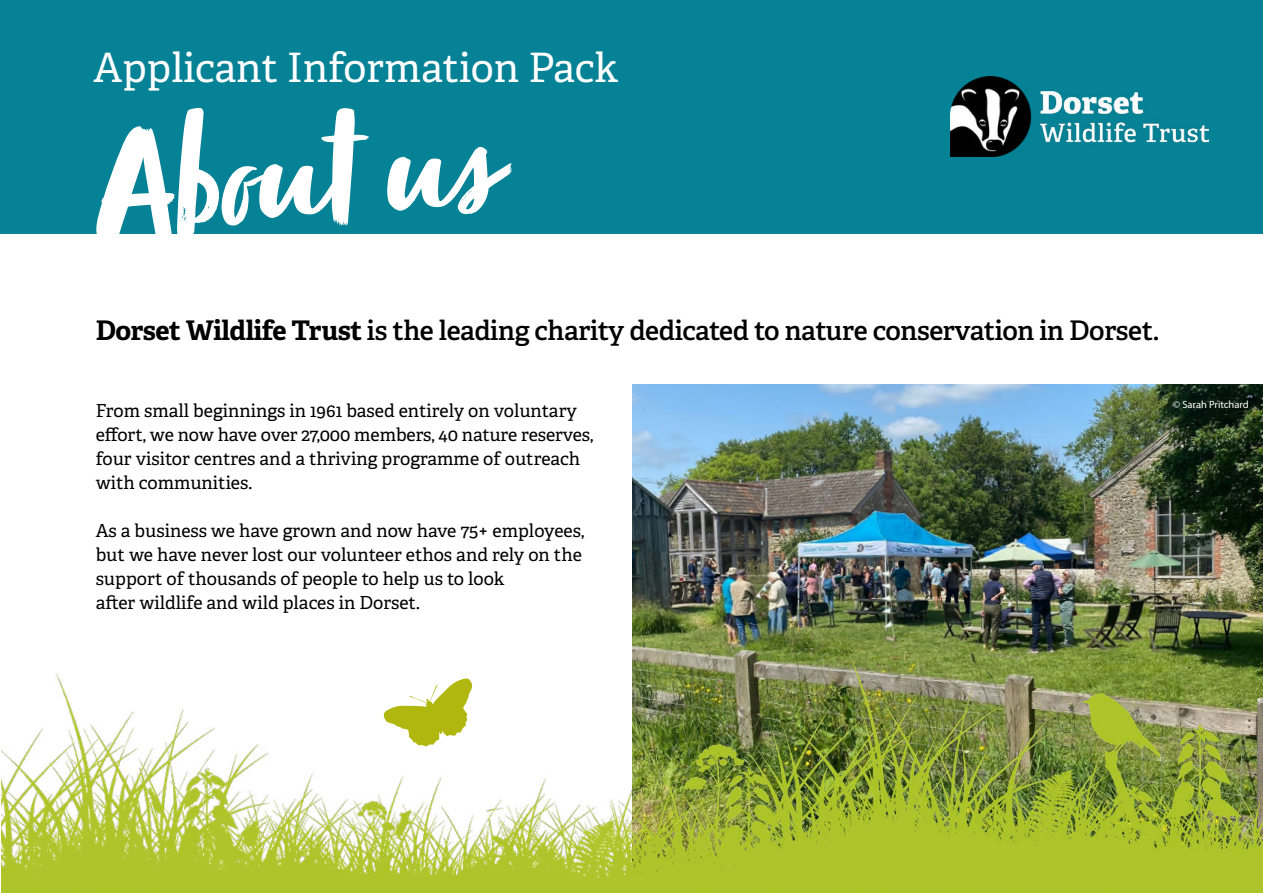
<style>
.page{position:relative;width:1263px;height:893px;background:#fff}
.page>*{position:absolute;margin:0;border:0;box-sizing:border-box;transform-origin:0 0}
.t1{font:162px "Zooja Pro";color:#fff}
.t2{font:40.5px "Adelle";color:#fff}
.t3{font:600 27px "Adelle";letter-spacing:-.015em;color:#000}
.t4{font:18px/24px "Adelle";color:#000}
.t5{font:10.5px "Myriad Pro";color:#fff}
.s1{font-weight:700}
</style>
<div class="page">
<div style="left:0;top:0;width:1263px;height:234px;background:#058295"></div>
<img style="left:950px;top:76px;width:259px;height:81px">
<img style="left:632px;top:385px;width:631px;height:263px">
<img style="left:1px;top:648px;width:1262px;height:245px">
<h2 class="t2" style="left:94px;top:42px;width:526px">Applicant Information Pack</h2>
<h1 class="t1" style="left:90px;top:90px;width:395px;rotate:-3deg">About us</h1>
<h3 class="t3" style="left:96px;top:314px;width:1065px"><span class="s1">Dorset Wildlife Trust</span> is the leading charity dedicated to nature conservation in Dorset.</h3>
<p class="t4" style="left:96px;top:398px;width:499px">From small beginnings in 1961 based entirely on voluntary effort, we now have over 27,000 members, 40 nature reserves, four visitor centres and a thriving programme of outreach with communities.</p>
<p class="t5" style="left:1173px;top:398px;width:77px">© Sarah Pritchard</p>
<p class="t4" style="left:96px;top:518px;width:490px">As a business we have grown and now have 75+ employees, but we have never lost our volunteer ethos and rely on the support of thousands of people to help us to look<br>after wildlife and wild places in Dorset.</p>
</div>
